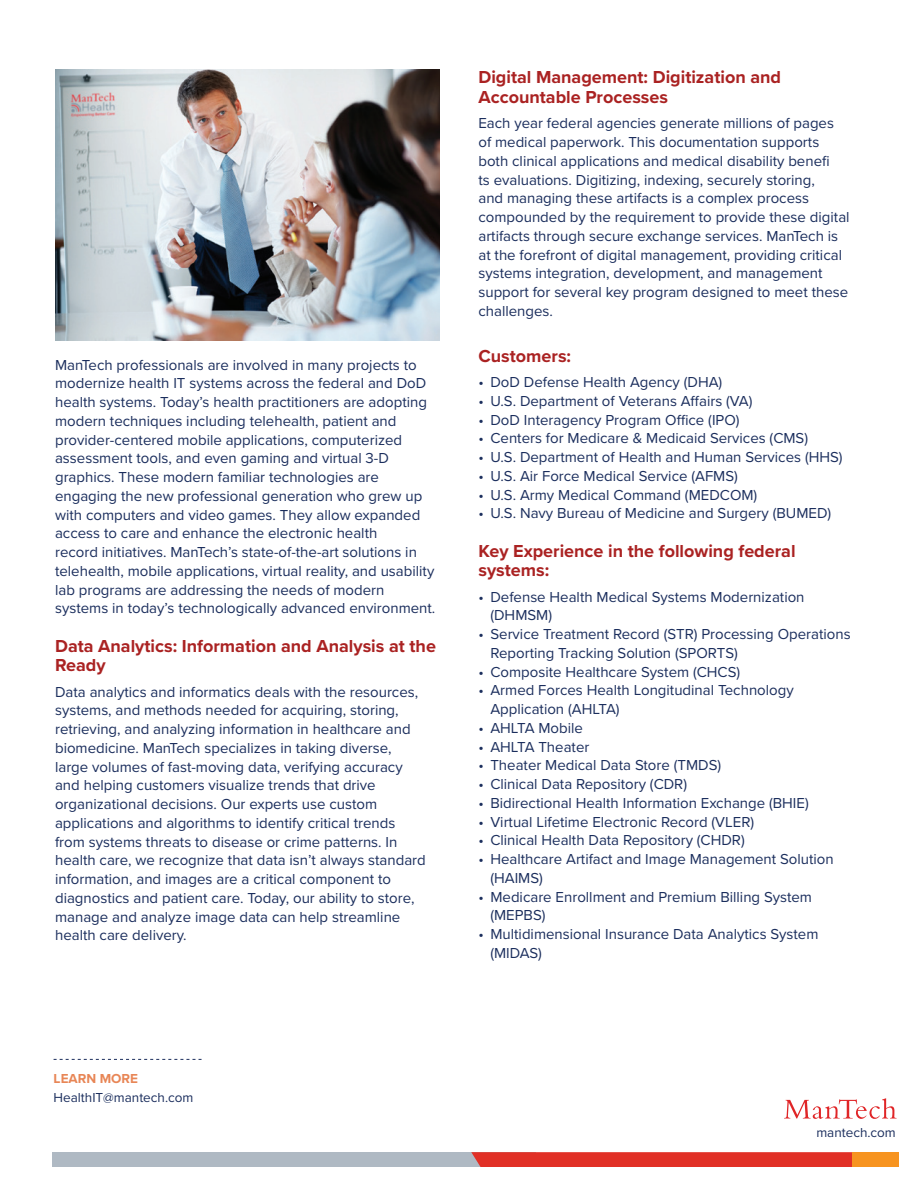
<style>
.page{position:relative;width:918px;height:1188px;background:#fff}
.page>*{position:absolute;margin:0;border:0;box-sizing:border-box;transform-origin:0 0}
.Sub_Title{font:700 18px/19.5px "Proxima Nova";color:#a22}
.t1{font:15px/18.8px "Proxima Nova";color:#1b2e5d}
.t2{font:13.5px/18.6px "Proxima Nova";color:#1b2e5d}
.s1{font-weight:700;color:#e88656}
</style>
<div class="page">
<div style="left:52px;top:1152px;width:484px;height:15px;background:#afb9c3"></div>
<svg style="left:471px;top:1152px;width:381px;height:15px;background:#e0342a"></svg>
<div style="left:852px;top:1152px;width:46px;height:15px;background:#f79420"></div>
<svg style="left:54px;top:1059px;width:148px;height:1px"></svg>
<svg style="left:784px;top:1098px;width:113px;height:21px"></svg>
<img style="left:55px;top:69px;width:385px;height:271px">
<p class="t1" style="left:55px;top:355px;width:382px">ManTech professionals are involved in many projects to modernize health IT systems across the federal and DoD health systems. Today’s health practitioners are adopting modern techniques including telehealth, patient and provider-centered mobile applications, computerized assessment tools, and even gaming and virtual 3-D graphics. These modern familiar technologies are engaging the new professional generation who grew up with computers and video games. They allow expanded access to care and enhance the electronic health<br>record initiatives. ManTech’s state-of-the-art solutions in telehealth, mobile applications, virtual reality, and usability lab programs are addressing the needs of modern systems in today’s technologically advanced environment.</p>
<p class="Sub_Title" style="left:55px;top:635px;width:382px">Data Analytics: Information and Analysis at the<br>Ready</p>
<p class="t1" style="left:55px;top:682px;width:372px">Data analytics and informatics deals with the resources, systems, and methods needed for acquiring, storing, retrieving, and analyzing information in healthcare and biomedicine. ManTech specializes in taking diverse, large volumes of fast-moving data, verifying accuracy and helping customers visualize trends that drive organizational decisions. Our experts use custom applications and algorithms to identify critical trends from systems threats to disease or crime patterns. In health care, we recognize that data isn’t always standard information, and images are a critical component to diagnostics and patient care. Today, our ability to store, manage and analyze image data can help streamline health care delivery.</p>
<p class="Sub_Title" style="left:478px;top:67px;width:304px">Digital Management: Digitization and<br>Accountable Processes</p>
<p class="t1" style="left:478px;top:113px;width:373px">Each year federal agencies generate millions of pages of medical paperwork. This documentation supports both clinical applications and medical disability benefi<br>ts evaluations. Digitizing, indexing, securely storing,<br>and managing these artifacts is a complex process compounded by the requirement to provide these digital artifacts through secure exchange services. ManTech is at the forefront of digital management, providing critical systems integration, development, and management support for several key program designed to meet these challenges.</p>
<p class="Sub_Title" style="left:478px;top:345px;width:94px">Customers:</p>
<p class="t1" style="left:478px;top:372px;width:245px">• DoD Defense Health Agency (DHA)</p>
<p class="t1" style="left:478px;top:391px;width:276px">• U.S. Department of Veterans Affairs (VA)</p>
<p class="t1" style="left:478px;top:410px;width:263px">• DoD Interagency Program Office (IPO)</p>
<p class="t1" style="left:478px;top:428px;width:331px">• Centers for Medicare &amp; Medicaid Services (CMS)</p>
<p class="t1" style="left:478px;top:447px;width:366px">• U.S. Department of Health and Human Services (HHS)</p>
<p class="t1" style="left:478px;top:466px;width:261px">• U.S. Air Force Medical Service (AFMS)</p>
<p class="t1" style="left:478px;top:485px;width:280px">• U.S. Army Medical Command (MEDCOM)</p>
<p class="t1" style="left:478px;top:503px;width:354px">• U.S. Navy Bureau of Medicine and Surgery (BUMED)</p>
<p class="Sub_Title" style="left:478px;top:540px;width:319px">Key Experience in the following federal systems:</p>
<p class="t1" style="left:490px;top:587px;width:316px;text-indent:-12px">• Defense Health Medical Systems Modernization (DHMSM)</p>
<p class="t1" style="left:490px;top:624px;width:362px;text-indent:-12px">• Service Treatment Record (STR) Processing Operations<br>Reporting Tracking Solution (SPORTS)</p>
<p class="t1" style="left:478px;top:662px;width:263px">• Composite Healthcare System (CHCS)</p>
<p class="t1" style="left:490px;top:680px;width:305px;text-indent:-12px">• Armed Forces Health Longitudinal Technology<br>Application (AHLTA)</p>
<p class="t1" style="left:478px;top:718px;width:106px">• AHLTA Mobile</p>
<p class="t1" style="left:478px;top:737px;width:112px">• AHLTA Theater</p>
<p class="t1" style="left:478px;top:755px;width:244px">• Theater Medical Data Store (TMDS)</p>
<p class="t1" style="left:478px;top:774px;width:210px">• Clinical Data Repository (CDR)</p>
<p class="t1" style="left:478px;top:793px;width:332px">• Bidirectional Health Information Exchange (BHIE)</p>
<p class="t1" style="left:478px;top:812px;width:277px">• Virtual Lifetime Electronic Record (VLER)</p>
<p class="t1" style="left:478px;top:830px;width:268px">• Clinical Health Data Repository (CHDR)</p>
<p class="t1" style="left:490px;top:849px;width:345px;text-indent:-12px">• Healthcare Artifact and Image Management Solution (HAIMS)</p>
<p class="t1" style="left:490px;top:887px;width:323px;text-indent:-12px">• Medicare Enrollment and Premium Billing System (MEPBS)</p>
<p class="t1" style="left:490px;top:924px;width:330px;text-indent:-12px">• Multidimensional Insurance Data Analytics System (MIDAS)</p>
<p class="t2" style="left:54px;top:1069px;width:141px"><span class="s1">LEARN MORE<br></span>HealthIT@mantech.com</p>
<p class="t2" style="left:816px;top:1123px;width:81px">mantech.com</p>
</div>
